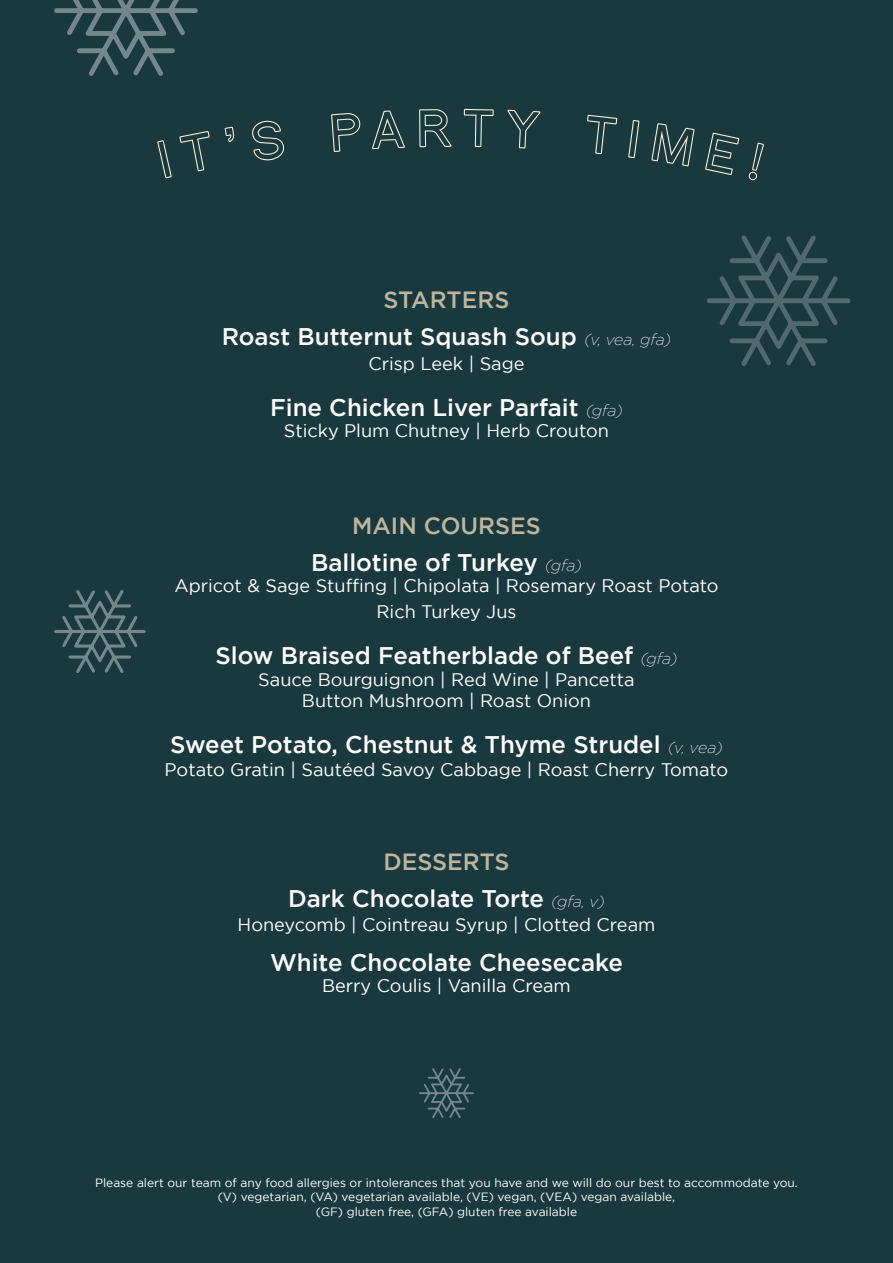
<style>
.page{position:relative;width:893px;height:1263px;background:#1a393f}
.page>*{position:absolute;margin:0;border:0;box-sizing:border-box;transform-origin:0 0}
.t1{font:500 24px "Gotham";color:#fff}
.t2{font:500 23.4px "Gotham";color:#beb69c}
.t3{font:18.15px "Gotham";color:#fff}
.t4{font:12px/14.4px "Gotham";color:#fff;text-align:center}
.s1{font-weight:200;font-style:italic;font-size:15.9px}
</style>
<div class="page">
<svg style="left:706px;top:235px;width:145px;height:131px"></svg>
<svg style="left:54px;top:590px;width:92px;height:83px"></svg>
<svg style="left:419px;top:1068px;width:55px;height:50px"></svg>
<svg style="left:54px;top:0;width:144px;height:76px"></svg>
<p class="t2" style="left:384px;top:286px;width:127px">STARTERS</p>
<p class="t1" style="left:222px;top:323px;width:451px">Roast Butternut Squash Soup <span class="s1">(v, vea, gfa)</span></p>
<p class="t3" style="left:368px;top:353px;width:158px">Crisp Leek | Sage</p>
<p class="t1" style="left:270px;top:394px;width:354px">Fine Chicken Liver Parfait <span class="s1">(gfa)</span></p>
<p class="t3" style="left:284px;top:421px;width:327px">Sticky Plum Chutney | Herb Crouton</p>
<p class="t2" style="left:352px;top:512px;width:190px">MAIN COURSES</p>
<p class="t1" style="left:311px;top:549px;width:272px">Ballotine of Turkey <span class="s1">(gfa)</span></p>
<p class="t3" style="left:174px;top:576px;width:546px">Apricot &amp; Sage Stuffing | Chipolata | Rosemary Roast Potato</p>
<p class="t3" style="left:376px;top:601px;width:142px">Rich Turkey Jus</p>
<p class="t1" style="left:215px;top:642px;width:464px">Slow Braised Featherblade of Beef <span class="s1">(gfa)</span></p>
<p class="t3" style="left:258px;top:669px;width:378px">Sauce Bourguignon | Red Wine | Pancetta</p>
<p class="t3" style="left:302px;top:690px;width:291px">Button Mushroom | Roast Onion</p>
<p class="t1" style="left:170px;top:731px;width:554px">Sweet Potato, Chestnut &amp; Thyme Strudel <span class="s1">(v, vea)</span></p>
<p class="t3" style="left:165px;top:759px;width:565px">Potato Gratin | Sautéed Savoy Cabbage | Roast Cherry Tomato</p>
<p class="t2" style="left:383px;top:848px;width:128px">DESSERTS</p>
<p class="t1" style="left:288px;top:885px;width:318px">Dark Chocolate Torte <span class="s1">(gfa, v)</span></p>
<p class="t3" style="left:238px;top:915px;width:419px">Honeycomb | Cointreau Syrup | Clotted Cream</p>
<p class="t1" style="left:270px;top:948px;width:354px">White Chocolate Cheesecake</p>
<p class="t3" style="left:322px;top:975px;width:250px">Berry Coulis | Vanilla Cream</p>
<p class="t4" style="left:95px;top:1175px;width:704px">Please alert our team of any food allergies or intolerances that you have and we will do our best to accommodate you. (V) vegetarian, (VA) vegetarian available, (VE) vegan, (VEA) vegan available,<br>(GF) gluten free, (GFA) gluten free available</p>
</div>
